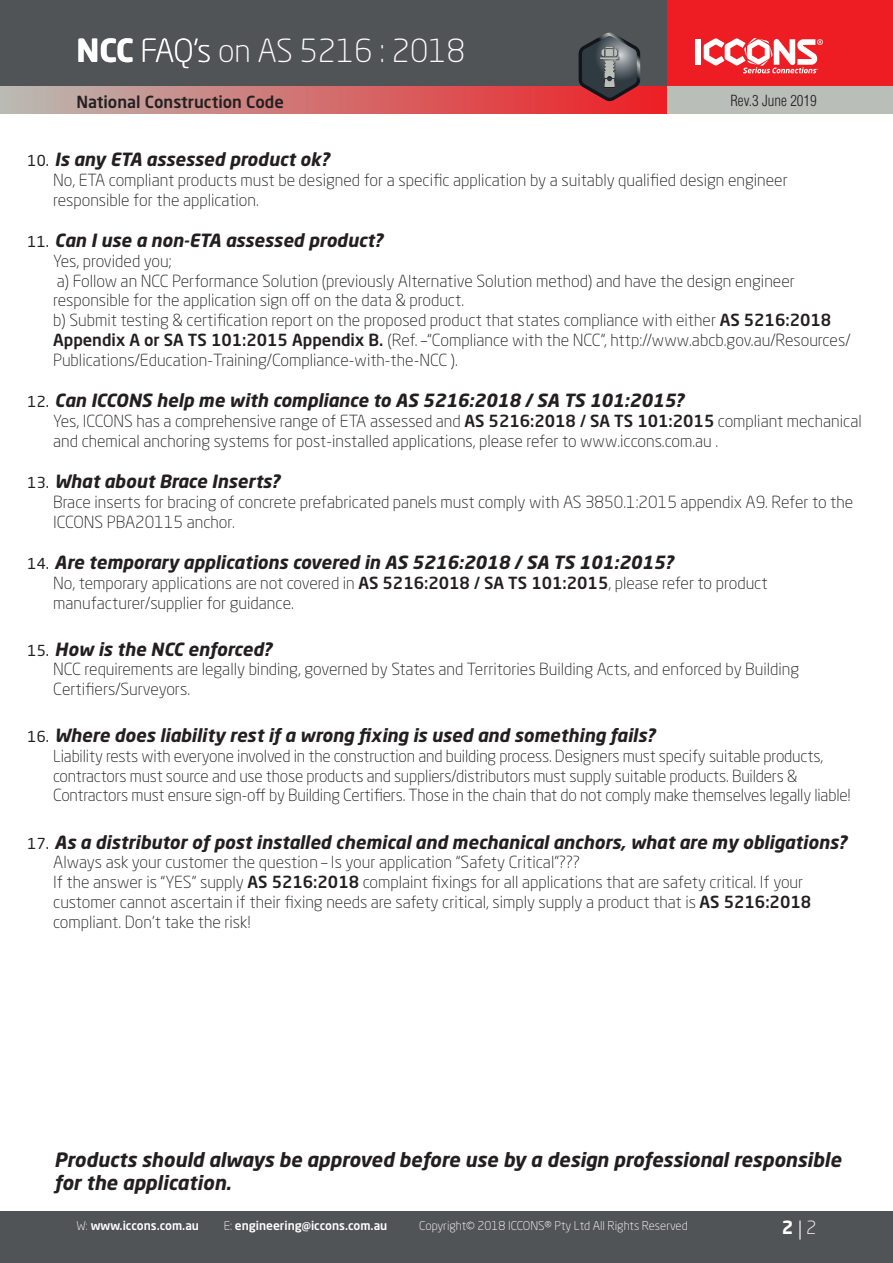
<style>
.page{position:relative;width:893px;height:1263px;background:#fff}
.page>*{position:absolute;margin:0;border:0;box-sizing:border-box;transform-origin:0 0}
.t1{font:300 31.5px "Neo Sans Std";color:#fff}
.t2{font:italic 700 19.5px/23.4px "Neo Sans Std";color:#231f20}
.t3{font:italic 700 18px "Neo Sans Std";color:#231f20}
.t4{font:700 18px "Neo Sans Std";color:#fff}
.t5{font:300 16.5px/19.8px "Neo Sans Std";color:#231f20}
.t6{font:500 16.5px "Neo Sans Std";color:#231f20}
.t7{font:300 condensed 15px "Helvetica";color:#231f20}
.t8{font:500 12px "Neo Sans Std";color:#fff}
.t9{font:300 12px "Neo Sans Std";color:#fff}
.s1{font-weight:700}
.s2{font-weight:400;font-style:normal;font-size:15px}
.s3{font-weight:500}
.s4{font-weight:300}
</style>
<div class="page">
<div style="left:0;top:76px;width:668px;height:38px;background:linear-gradient(to right,#babbb4,#ed1e24)"></div>
<div style="left:668px;top:76px;width:225px;height:38px;background:#b9bfb8"></div>
<div style="left:0;top:0;width:749px;height:85px;background:#515456"></div>
<div style="left:668px;top:0;width:225px;height:85px;background:#ee1d23"></div>
<div style="left:695px;top:39px;width:6px;height:26px;background:#fff"></div>
<svg style="left:704px;top:38px;width:119px;height:35px"></svg>
<svg style="left:579px;top:33px;width:61px;height:68px"></svg>
<div style="left:0;top:1212px;width:893px;height:51px;background:#515456"></div>
<svg style="left:799px;top:1220px;width:1px;height:19px"></svg>
<h1 class="t1" style="left:77px;top:32px;width:390px"><span class="s1">NCC</span> FAQ’s on AS 5216 : 2018</h1>
<p class="t6" style="left:77px;top:91px;width:209px">National Construction Code</p>
<p class="t7" style="left:730px;top:91px;width:88px">Rev.3 June 2019</p>
<p class="t3" style="left:28px;top:148px;width:304px"><span class="s2">10.</span> Is any ETA assessed product ok?</p>
<p class="t5" style="left:53px;top:170px;width:736px">No, ETA compliant products must be designed for a specific application by a suitably qualified design engineer responsible for the application.</p>
<p class="t3" style="left:28px;top:229px;width:357px"><span class="s2">11.</span> Can I use a non-ETA assessed product?</p>
<p class="t5" style="left:53px;top:251px;width:120px">Yes, provided you;</p>
<p class="t5" style="left:53px;top:270px;width:743px">a) Follow an NCC Performance Solution (previously Alternative Solution method) and have the design engineer responsible for the application sign off on the data &amp; product.</p>
<p class="t5" style="left:53px;top:310px;width:799px">b) Submit testing &amp; certification report on the proposed product that states compliance with either <span class="s3">AS 5216:2018<br>Appendix A or SA TS 101:2015 Appendix B.</span> (Ref. –“Compliance with the NCC”, http://www.abcb.gov.au/Resources/<br>Publications/Education-Training/Compliance-with-the-NCC ).</p>
<p class="t3" style="left:28px;top:389px;width:658px"><span class="s2">12.</span> Can ICCONS help me with compliance to AS 5216:2018 / SA TS 101:2015?</p>
<p class="t5" style="left:53px;top:411px;width:810px">Yes, ICCONS has a comprehensive range of ETA assessed and <span class="s3">AS 5216:2018 / SA TS 101:2015</span> compliant mechanical and chemical anchoring systems for post-installed applications, please refer to www.iccons.com.au .</p>
<p class="t3" style="left:28px;top:470px;width:254px"><span class="s2">13.</span> What about Brace Inserts?</p>
<p class="t5" style="left:53px;top:492px;width:801px">Brace inserts for bracing of concrete prefabricated panels must comply with AS 3850.1:2015 appendix A9. Refer to the<br>ICCONS PBA20115 anchor.</p>
<p class="t3" style="left:28px;top:551px;width:648px"><span class="s2">14.</span> Are temporary applications covered in AS 5216:2018 / SA TS 101:2015?</p>
<p class="t5" style="left:53px;top:573px;width:716px">No, temporary applications are not covered in <span class="s3">AS 5216:2018 / SA TS 101:2015</span>, please refer to product manufacturer/supplier for guidance.</p>
<p class="t3" style="left:28px;top:637px;width:246px"><span class="s2">15.</span> How is the NCC enforced?</p>
<p class="t5" style="left:53px;top:659px;width:748px">NCC requirements are legally binding, governed by States and Territories Building Acts, and enforced by Building<br>Certifiers/Surveyors.</p>
<p class="t3" style="left:28px;top:724px;width:629px"><span class="s2">16.</span> Where does liability rest if a wrong fixing is used and something fails?</p>
<p class="t5" style="left:53px;top:746px;width:799px">Liability rests with everyone involved in the construction and building process. Designers must specify suitable products, contractors must source and use those products and suppliers/distributors must supply suitable products. Builders &amp;<br>Contractors must ensure sign-off by Building Certifiers. Those in the chain that do not comply make themselves legally liable!</p>
<p class="t3" style="left:28px;top:830px;width:821px"><span class="s2">17.</span> As a distributor of post installed chemical and mechanical anchors, what are my obligations?</p>
<p class="t5" style="left:53px;top:852px;width:529px">Always ask your customer the question – Is your application “Safety Critical”???</p>
<p class="t5" style="left:53px;top:872px;width:759px">If the answer is “YES” supply <span class="s3">AS 5216:2018</span> complaint fixings for all applications that are safety critical. If your customer cannot ascertain if their fixing needs are safety critical, simply supply a product that is <span class="s3">AS 5216:2018 </span>compliant. Don’t take the risk!</p>
<p class="t2" style="left:54px;top:1147px;width:788px">Products should always be approved before use by a design professional responsible for the application.</p>
<p class="t8" style="left:77px;top:1217px;width:124px"><span class="s4">W:</span> www.iccons.com.au</p>
<p class="t8" style="left:224px;top:1217px;width:165px"><span class="s4">E:</span> engineering@iccons.com.au</p>
<p class="t9" style="left:419px;top:1218px;width:270px">Copyright© 2018 ICCONS® Pty Ltd All Rights Reserved</p>
<p class="t4" style="left:782px;top:1216px;width:36px">2 <span class="s4">2</span></p>
</div>
